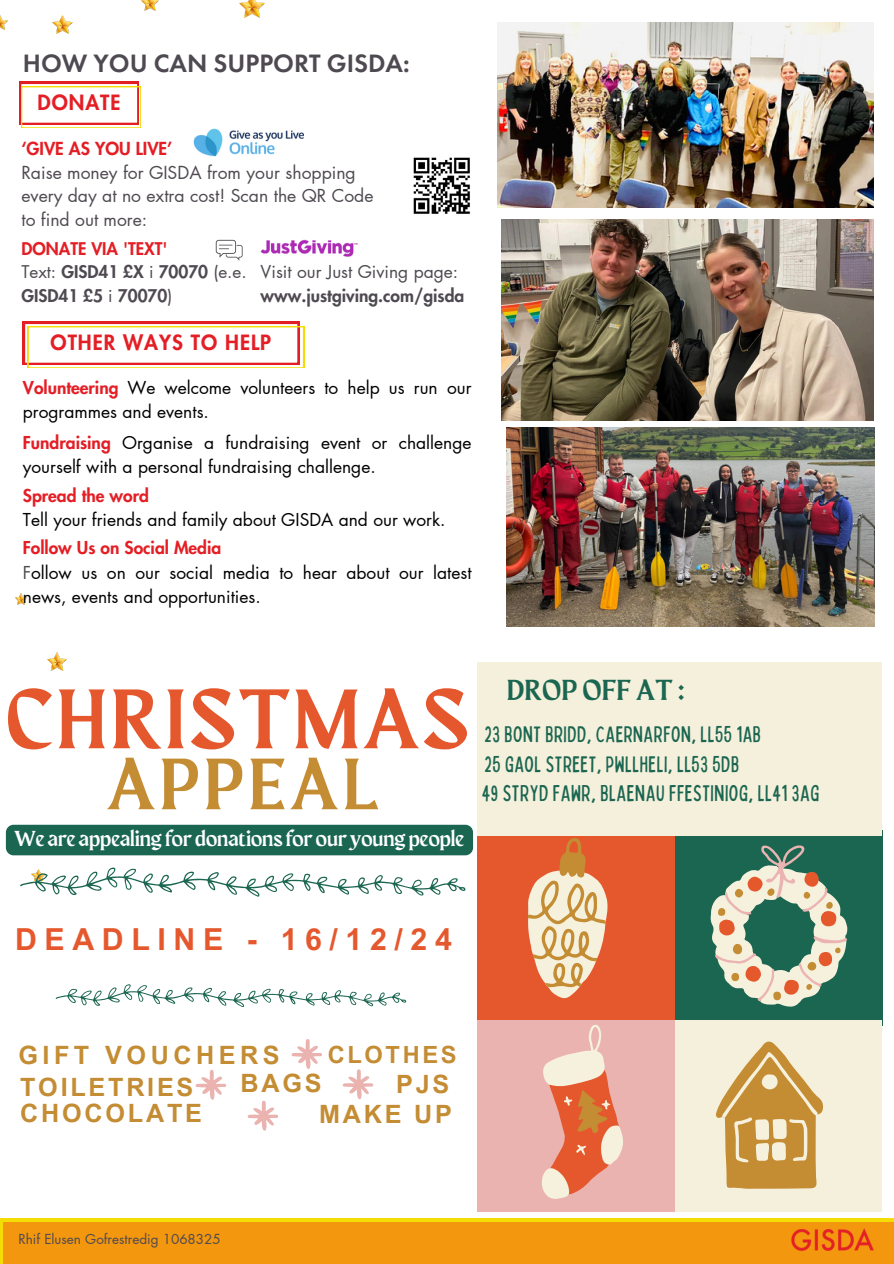
<style>
.page{position:relative;width:894px;height:1264px;background:#fff}
.page>*{position:absolute;margin:0;border:0;box-sizing:border-box;transform-origin:0 0}
.t1{font:84.45px "Maragsa Display";letter-spacing:.06em;color:#e5582d}
.t2{font:72.75px "Maragsa Display";letter-spacing:.085em;color:#c48c33}
.t3{font:700 30.3px "Arial MT Pro";letter-spacing:.25em;color:#e5582e}
.t4{font:28.8px "Maragsa Display";letter-spacing:.025em;color:#1b6651}
.t5{font:600 26.1px "Futura PT";color:#4f4a51}
.t6{font:700 25.2px "Arial MT Pro";letter-spacing:.11em;color:#c48c33}
.t7{font:700 25.2px "Arial MT Pro";letter-spacing:.175em;color:#c48c33}
.t8{font:700 23.7px "Arial MT Pro";letter-spacing:.11em;color:#c48c33}
.t9{font:condensed 22.8px "Bobby Jones";letter-spacing:.025em;color:#1b6651}
.t10{font:condensed 22.5px "Bobby Jones";letter-spacing:.025em;color:#1b6651}
.t11{font:21.75px "Maragsa Display";color:#fff}
.t12{font:800 20.55px "Futura LT Pro";letter-spacing:.05em;color:#e41e25}
.t13{font:17.55px/23.7px "Futura LT Pro";color:#4f4a51}
.t14{font:800 17.55px "Futura LT Pro";color:#e41e25}
.t15{font:17.4px/24.3px "Futura LT Pro";color:#000}
.t16{font:800 17.4px/23.7px "Futura LT Pro";color:#4f4a51}
.t17{font:800 17.4px "Futura LT Pro";color:#e41e25}
.t18{font:800 17.1px/23.7px "Futura LT Pro";color:#4f4a51}
.t19{font:800 17.1px "Futura LT Pro";color:#e41e25}
.t20{font:13.5px "Futura LT Pro";color:#4f4a51}
.s1{font-weight:400}
.s2{font-weight:800;color:#e41e25}
.s3{color:#4f4a51}
</style>
<div class="page">
<div style="left:0;top:1218px;width:893px;height:45px;background:#f4dd05"></div>
<img style="left:53px;top:15px;width:19px;height:18px">
<img style="left:0;top:15px;width:8px;height:15px">
<img style="left:141px;top:0;width:17px;height:10px">
<img style="left:240px;top:0;width:24px;height:18px">
<img style="left:48px;top:652px;width:19px;height:18px">
<svg style="left:16px;top:593px;width:11px;height:12px"></svg>
<div style="left:4px;top:1221px;width:889px;height:42px;background:#f3970e"></div>
<img style="left:785px;top:1221px;width:94px;height:30px">
<div style="left:672px;top:830px;width:210px;height:195px;background:#1b6651"></div>
<div style="left:675px;top:1019px;width:207px;height:192px;background:#f5f0dc"></div>
<div style="left:477px;top:830px;width:198px;height:192px;background:#e5582e"></div>
<svg style="left:527px;top:838px;width:80px;height:160px"></svg>
<div style="left:477px;top:1019px;width:198px;height:192px;background:#eab3b0"></div>
<svg style="left:710px;top:845px;width:137px;height:162px"></svg>
<svg style="left:716px;top:1041px;width:107px;height:147px"></svg>
<svg style="left:542px;top:1025px;width:81px;height:174px"></svg>
<div style="left:477px;top:662px;width:404px;height:173px;background:#f5f0dc"></div>
<svg style="left:56px;top:984px;width:350px;height:22px"></svg>
<svg style="left:23px;top:322px;width:281px;height:46px"></svg>
<img style="left:194px;top:128px;width:109px;height:28px">
<img style="left:413px;top:157px;width:57px;height:57px">
<img style="left:260px;top:239px;width:98px;height:18px">
<svg style="left:216px;top:240px;width:26px;height:21px"></svg>
<svg style="left:20px;top:867px;width:445px;height:29px"></svg>
<img style="left:497px;top:23px;width:375px;height:184px">
<img style="left:501px;top:220px;width:372px;height:200px">
<img style="left:507px;top:427px;width:366px;height:200px">
<div style="left:6px;top:824px;width:467px;height:31px;background:#1b6651;border-radius:8px"></div>
<svg style="left:19px;top:82px;width:122px;height:46px"></svg>
<svg style="left:291px;top:1039px;width:31px;height:30px"></svg>
<svg style="left:195px;top:1070px;width:31px;height:30px"></svg>
<svg style="left:247px;top:1100px;width:31px;height:31px"></svg>
<svg style="left:342px;top:1069px;width:31px;height:30px"></svg>
<p class="t5" style="left:23px;top:47px;width:388px">HOW YOU CAN SUPPORT GISDA:</p>
<p class="t12" style="left:37px;top:93px;width:85px">DONATE</p>
<p class="t14" style="left:21px;top:140px;width:152px">‘GIVE AS YOU LIVE’</p>
<p class="t13" style="left:21px;top:161px;width:353px">Raise money for GISDA from your shopping every day at no extra cost! Scan the QR Code to find out more:</p>
<p class="t19" style="left:21px;top:241px;width:148px">DONATE VIA 'TEXT'</p>
<p class="t18" style="left:21px;top:261px;width:226px"><span class="s1">Text:</span> GISD41 £X <span class="s1">i</span> 70070 <span class="s1">(e.e.<br></span>GISD41 £5 <span class="s1">i</span> 70070<span class="s1">)</span></p>
<p class="t16" style="left:260px;top:261px;width:205px"><span class="s1">Visit our Just Giving page: </span>www.justgiving.com/gisda</p>
<p class="t12" style="left:51px;top:333px;width:222px">OTHER WAYS TO HELP</p>
<p class="t15" style="left:23px;top:376px;width:450px"><span class="s2">Volunteering</span> We welcome volunteers to help us run our programmes and events.</p>
<p class="t15" style="left:23px;top:431px;width:450px"><span class="s2">Fundraising</span> Organise a fundraising event or challenge yourself with a personal fundraising challenge.</p>
<p class="t17" style="left:23px;top:487px;width:127px">Spread the word</p>
<p class="t15" style="left:23px;top:508px;width:424px">Tell your friends and family about GISDA and our work.</p>
<p class="t17" style="left:23px;top:540px;width:200px">Follow Us on Social Media</p>
<p class="t15" style="left:23px;top:561px;width:450px"><span class="s3">F</span>ollow us on our social media to hear about our latest news, events and opportunities.</p>
<p class="t1" style="left:6px;top:682px;width:462px">CHRISTMAS</p>
<p class="t2" style="left:108px;top:752px;width:271px">APPEAL</p>
<p class="t11" style="left:15px;top:828px;width:451px">We are appealing for donations for our young people</p>
<p class="t4" style="left:507px;top:678px;width:179px">DROP OFF AT :</p>
<p class="t10" style="left:484px;top:719px;width:278px">23 BONT BRIDD, CAERNARFON, LL55 1AB</p>
<p class="t10" style="left:484px;top:749px;width:256px">25 GAOL STREET, PWLLHELI, LL53 5DB</p>
<p class="t9" style="left:481px;top:778px;width:339px">49 STRYD FAWR, BLAENAU FFESTINIOG, LL41 3AG</p>
<p class="t3" style="left:15px;top:928px;width:438px">DEADLINE - 16/12/24</p>
<p class="t7" style="left:18px;top:1045px;width:262px">GIFT VOUCHERS</p>
<p class="t8" style="left:328px;top:1046px;width:130px">CLOTHES</p>
<p class="t6" style="left:20px;top:1077px;width:175px">TOILETRIES</p>
<p class="t6" style="left:240px;top:1073px;width:83px">BAGS</p>
<p class="t6" style="left:20px;top:1103px;width:183px">CHOCOLATE</p>
<h4 class="t6" style="left:396px;top:1074px;width:55px">PJS</h4>
<h1 class="t6" style="left:319px;top:1104px;width:134px">MAKE UP</h1>
<p class="t20" style="left:18px;top:1232px;width:204px">Rhif Elusen Gofrestredig 1068325</p>
</div>
